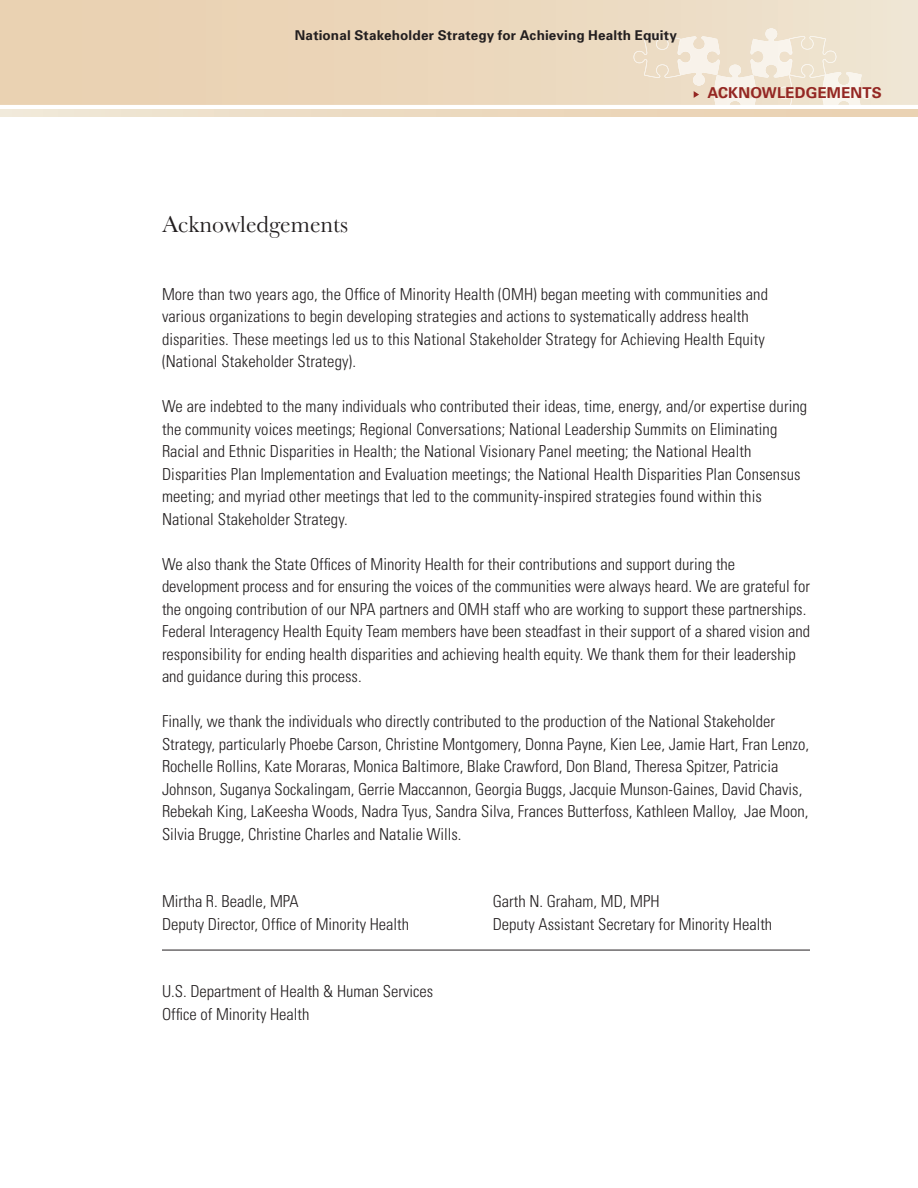
<style>
.page{position:relative;width:918px;height:1188px;background:#fff}
.page>*{position:absolute;margin:0;border:0;box-sizing:border-box;transform-origin:0 0}
.t1{font:24px "Baskerville";color:#231f20}
.t2{font:300 condensed 16.5px/22.5px "Univers";color:#231f20}
.t3{font:700 15px "Univers";letter-spacing:.01em;color:#942723}
.t4{font:700 13.5px "Univers";letter-spacing:.01em;color:#231f20}
</style>
<div class="page">
<svg style="left:0;top:0;width:728px;height:105px;background:#ead5b8"></svg>
<svg style="left:0;top:109px;width:918px;height:8px;background:#ecddc5"></svg>
<hr style="left:162px;top:950px;width:648px;height:1px;background:#231f20">
<svg style="left:633px;top:28px;width:239px;height:89px;background:#f0e4d2"></svg>
<h5 class="t4" style="left:295px;top:27px;width:384px">National Stakeholder Strategy for Achieving Health Equity</h5>
<p class="t3" style="left:707px;top:83px;width:176px">ACKNOWLEDGEMENTS</p>
<h2 class="t1" style="left:162px;top:210px;width:188px">Acknowledgements</h2>
<p class="t2" style="left:162px;top:283px;width:608px">More than two years ago, the Office of Minority Health (OMH) began meeting with communities and various organizations to begin developing strategies and actions to systematically address health disparities. These meetings led us to this National Stakeholder Strategy for Achieving Health Equity (National Stakeholder Strategy).</p>
<p class="t2" style="left:162px;top:395px;width:647px">We are indebted to the many individuals who contributed their ideas, time, energy, and/or expertise during the community voices meetings; Regional Conversations; National Leadership Summits on Eliminating Racial and Ethnic Disparities in Health; the National Visionary Panel meeting; the National Health Disparities Plan Implementation and Evaluation meetings; the National Health Disparities Plan Consensus meeting; and myriad other meetings that led to the community-inspired strategies found within this National Stakeholder Strategy.</p>
<p class="t2" style="left:162px;top:553px;width:650px">We also thank the State Offices of Minority Health for their contributions and support during the development process and for ensuring the voices of the communities were always heard. We are grateful for the ongoing contribution of our NPA partners and OMH staff who are working to support these partnerships.<br>Federal Interagency Health Equity Team members have been steadfast in their support of a shared vision and responsibility for ending health disparities and achieving health equity. We thank them for their leadership and guidance during this process.</p>
<p class="t2" style="left:162px;top:710px;width:649px">Finally, we thank the individuals who directly contributed to the production of the National Stakeholder Strategy, particularly Phoebe Carson, Christine Montgomery, Donna Payne, Kien Lee, Jamie Hart, Fran Lenzo, Rochelle Rollins, Kate Moraras, Monica Baltimore, Blake Crawford, Don Bland, Theresa Spitzer, Patricia Johnson, Suganya Sockalingam, Gerrie Maccannon, Georgia Buggs, Jacquie Munson-Gaines, David Chavis, Rebekah King, LaKeesha Woods, Nadra Tyus, Sandra Silva, Frances Butterfoss, Kathleen Malloy, Jae Moon, Silvia Brugge, Christine Charles and Natalie Wills.</p>
<p class="t2" style="left:162px;top:890px;width:138px">Mirtha R. Beadle, MPA</p>
<p class="t2" style="left:493px;top:890px;width:168px">Garth N. Graham, MD, MPH</p>
<p class="t2" style="left:162px;top:913px;width:249px">Deputy Director, Office of Minority Health</p>
<p class="t2" style="left:493px;top:913px;width:281px">Deputy Assistant Secretary for Minority Health</p>
<p class="t2" style="left:162px;top:980px;width:273px">U.S. Department of Health &amp; Human Services<br>Office of Minority Health</p>
</div>
